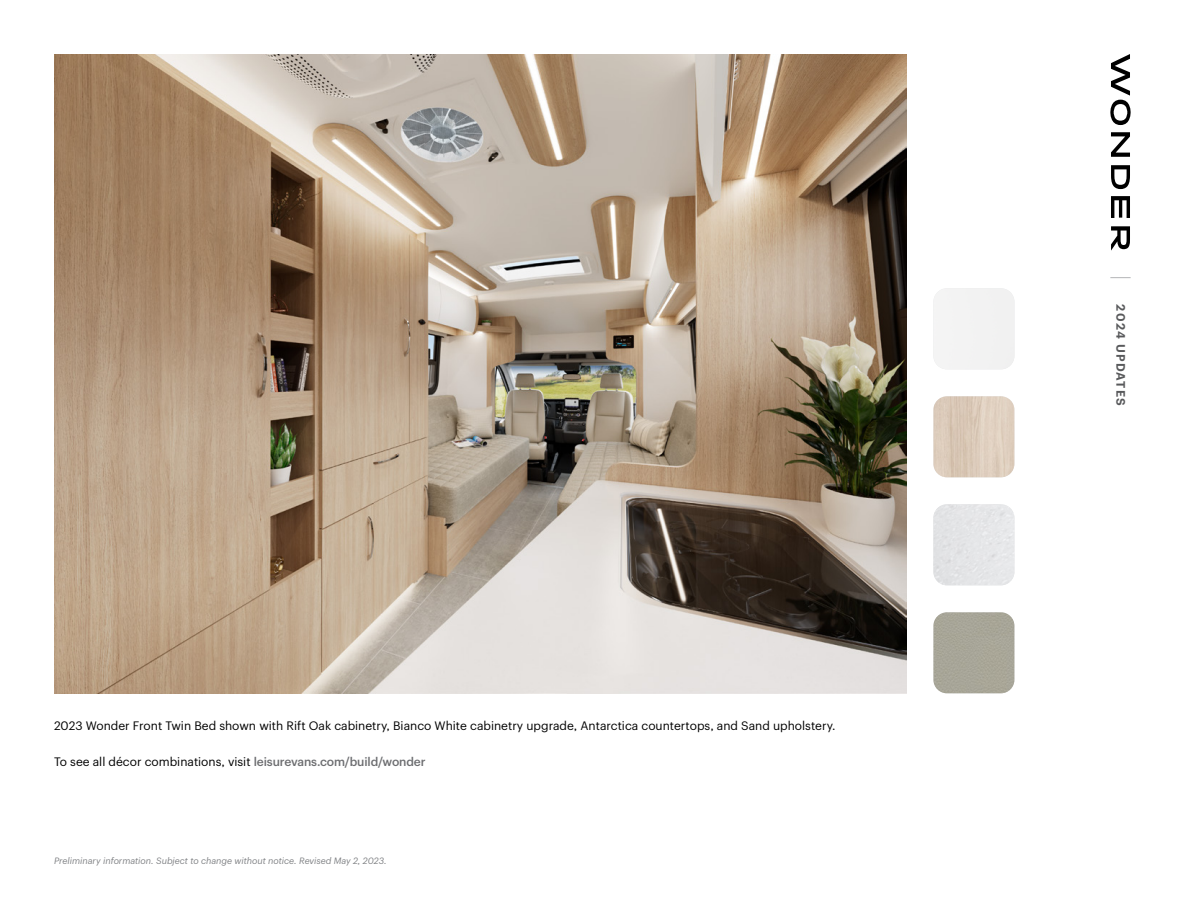
<style>
.page{position:relative;width:1188px;height:918px;background:#fff}
.page>*{position:absolute;margin:0;border:0;box-sizing:border-box;transform-origin:0 0}
.t1{font:12px "Graphik";color:#000}
.t2{font:600 12px "Graphik";letter-spacing:.105em;color:#58595b}
.t3{font:italic 9px "Graphik";color:#808285}
.s1{font-weight:500;color:#6d6e71}
</style>
<div class="page">
<svg style="left:1110px;top:277px;width:21px;height:1px"></svg>
<svg style="left:1111px;top:226px;width:19px;height:24px"></svg>
<svg style="left:1111px;top:196px;width:19px;height:22px"></svg>
<svg style="left:1111px;top:165px;width:19px;height:24px"></svg>
<svg style="left:1111px;top:132px;width:19px;height:25px"></svg>
<svg style="left:1110px;top:54px;width:21px;height:71px"></svg>
<img style="left:54px;top:54px;width:852px;height:639px">
<img style="left:933px;top:396px;width:81px;height:81px">
<div style="left:933px;top:612px;width:81px;height:81px;background:#a8a698"></div>
<div style="left:933px;top:504px;width:81px;height:81px;background:#e5e6e8"></div>
<p class="t1" style="left:54px;top:717px;width:783px">2023 Wonder Front Twin Bed shown with Rift Oak cabinetry, Bianco White cabinetry upgrade, Antarctica countertops, and Sand upholstery.</p>
<p class="t1" style="left:54px;top:753px;width:373px">To see all décor combinations, visit <span class="s1">leisurevans.com/build/wonder</span></p>
<p class="t3" style="left:54px;top:854px;width:334px">Preliminary information. Subject to change without notice. Revised May 2, 2023.</p>
<p class="t2" style="left:1130px;top:304px;width:103px;rotate:90deg">2024 UPDATES</p>
</div>
